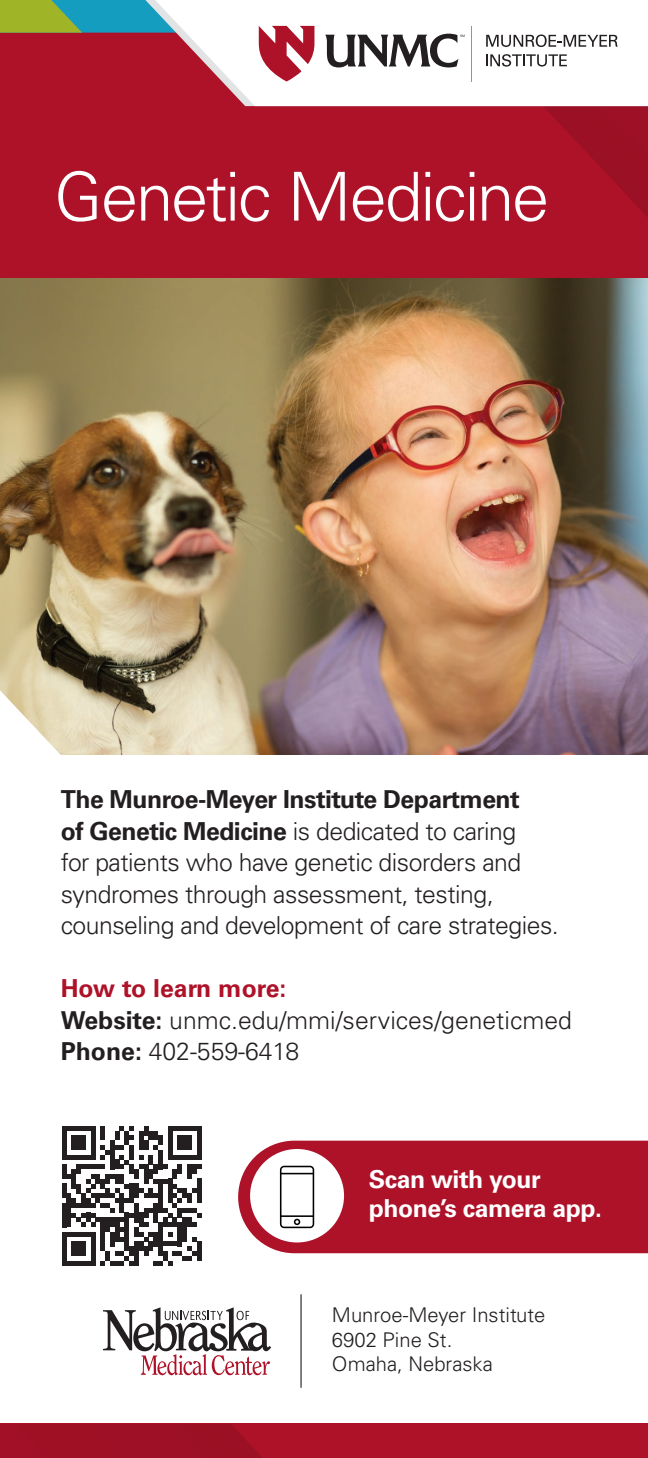
<style>
.page{position:relative;width:648px;height:1458px;background:#fff}
.page>*{position:absolute;margin:0;border:0;box-sizing:border-box;transform-origin:0 0}
.t1{font:300 67.5px "Univers LT Std";letter-spacing:-.035em;color:#fff}
.t2{font:300 24.75px/31.5px "Univers LT Std";letter-spacing:-.02em;color:#231f20}
.t3{font:300 24.75px "Univers LT Std";color:#231f20}
.t4{font:700 24.75px/29.2px "Univers LT Std";letter-spacing:-.02em;color:#fff}
.t5{font:700 24.75px "Univers LT Std";color:#ae1229}
.t6{font:300 20.25px/24.8px "Univers LT Std";color:#231f20}
.s1{font-weight:700}
</style>
<div class="page">
<div style="left:238px;top:1141px;width:410px;height:112px;background:#ae1229"></div>
<div style="left:0;top:1423px;width:648px;height:35px;background:#ae1229"></div>
<div style="left:0;top:1424px;width:262px;height:34px;background:#9e1025"></div>
<svg style="left:103px;top:1307px;width:168px;height:68px"></svg>
<hr style="left:300px;top:1294px;width:2px;height:94px;background:#231f20">
<div style="left:250px;top:1149px;width:94px;height:93px;background:#fff;border-radius:50%"></div>
<svg style="left:280px;top:1166px;width:34px;height:62px"></svg>
<img style="left:0;top:277px;width:648px;height:478px">
<div style="left:0;top:0;width:648px;height:277px;background:#ae1229"></div>
<div style="left:222px;top:0;width:426px;height:106px;background:#fff"></div>
<svg style="left:0;top:0;width:314px;height:82px"></svg>
<svg style="left:325px;top:34px;width:140px;height:33px;background:#9e9c9c"></svg>
<hr style="left:471px;top:26px;width:1px;height:55px;background:#939598">
<svg style="left:486px;top:35px;width:132px;height:12px;background:#b0aeaf"></svg>
<svg style="left:486px;top:54px;width:162px;height:284px"></svg>
<svg style="left:0;top:690px;width:79px;height:65px"></svg>
<div style="left:62px;top:1126px;width:5px;height:10px;background:#231f20"></div>
<div style="left:62px;top:1136px;width:5px;height:9px;background:#231f20"></div>
<div style="left:62px;top:1145px;width:5px;height:15px;background:#231f20"></div>
<div style="left:62px;top:1164px;width:5px;height:15px;background:#231f20"></div>
<div style="left:62px;top:1184px;width:5px;height:14px;background:#231f20"></div>
<div style="left:62px;top:1203px;width:5px;height:24px;background:#231f20"></div>
<div style="left:62px;top:1232px;width:5px;height:34px;background:#231f20"></div>
<svg style="left:67px;top:1126px;width:134px;height:140px"></svg>
<hr style="left:197px;top:1241px;width:4px;height:20px;background:#231f20">
<p class="t1" style="left:54px;top:156px;width:497px">Genetic Medicine</p>
<p class="t2" style="left:61px;top:784px;width:500px"><span class="s1">The Munroe-Meyer Institute Department<br>of Genetic Medicine</span> is dedicated to caring<br>for patients who have genetic disorders and syndromes through assessment, testing, counseling and development of care strategies.</p>
<p class="t5" style="left:61px;top:974px;width:227px">How to learn more:</p>
<p class="t3" style="left:61px;top:1005px;width:513px"><span class="s1">Website:</span> unmc.edu/mmi/services/geneticmed</p>
<p class="t3" style="left:61px;top:1037px;width:240px"><span class="s1">Phone:</span> 402-559-6418</p>
<p class="t4" style="left:369px;top:1165px;width:234px">Scan with your phone’s camera app.</p>
<p class="t6" style="left:332px;top:1302px;width:215px">Munroe-Meyer Institute<br>6902 Pine St.<br>Omaha, Nebraska</p>
</div>
